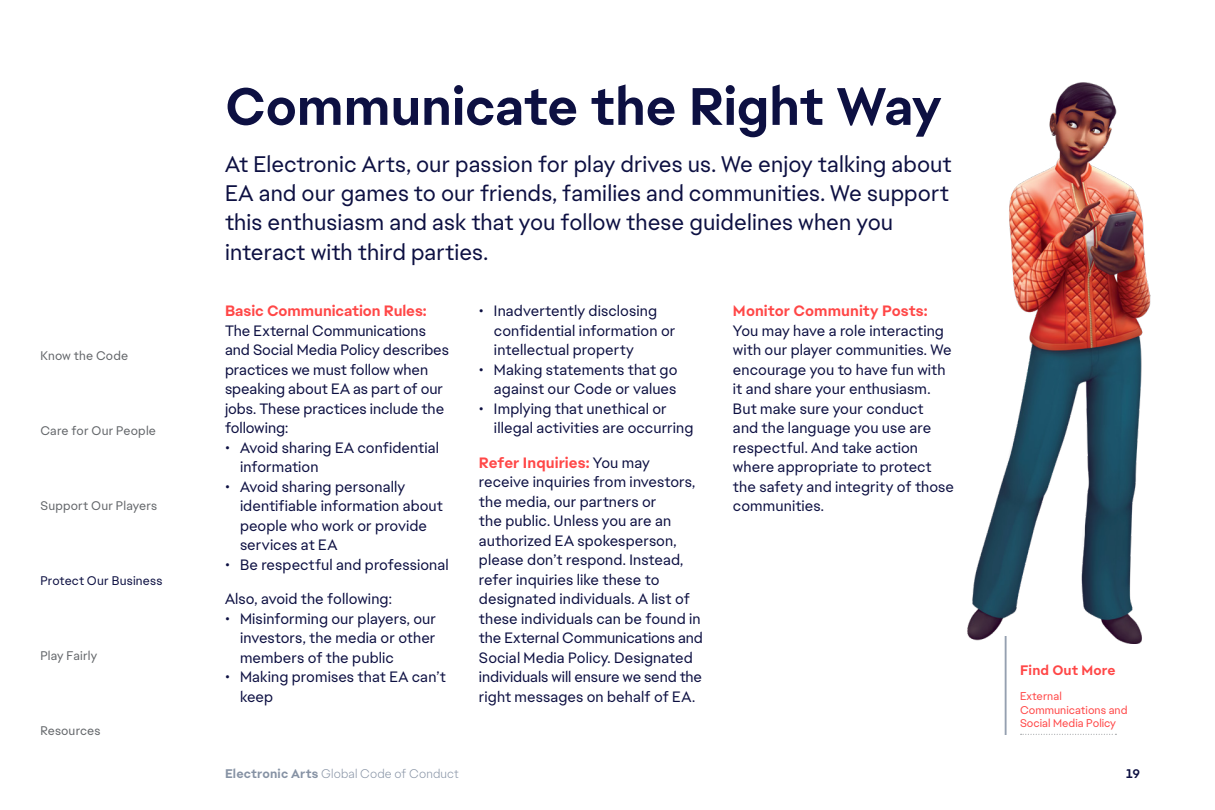
<style>
.page{position:relative;width:1215px;height:810px;background:#fff}
.page>*{position:absolute;margin:0;border:0;box-sizing:border-box;transform-origin:0 0}
.t1{font:700 52.5px "Electronic Arts Text";letter-spacing:-.005em;color:#0d1042}
.t2{font:22.5px/29.2px "Electronic Arts Text";color:#0d1042}
.t3{font:15px/19.5px "Electronic Arts Text";color:#0d1042}
.t4{font:700 15px "Electronic Arts Text";letter-spacing:-.005em;color:#ff4747}
.t5{font:700 13.75px "Electronic Arts Text";letter-spacing:.005em;color:#ff4747}
.t6{font:12.5px "Electronic Arts Text";letter-spacing:.01em;color:#63666a}
.t7{font:300 12.5px "Electronic Arts Text";letter-spacing:.01em;color:#8692a4}
.t8{font:12.5px "Electronic Arts Text";letter-spacing:.01em;color:#0d1042}
.t9{font:700 12.5px "Electronic Arts Text";color:#0d1042}
.t10{font:11.25px/13.8px "Electronic Arts Text";color:#ff4747}
.s1{font-weight:700;color:#ff4747}
.s2{font-weight:700}
</style>
<div class="page">
<hr style="left:1005px;top:636px;width:2px;height:99px;background:#95a0b0">
<svg style="left:1021px;top:734px;width:95px;height:1px"></svg>
<img style="left:967px;top:82px;width:183px;height:562px">
<p class="t6" style="left:40px;top:347px;width:89px">Know the Code</p>
<p class="t6" style="left:40px;top:422px;width:117px">Care for Our People</p>
<p class="t6" style="left:40px;top:497px;width:118px">Support Our Players</p>
<p class="t8" style="left:40px;top:572px;width:124px">Protect Our Business</p>
<p class="t6" style="left:40px;top:647px;width:58px">Play Fairly</p>
<p class="t6" style="left:40px;top:722px;width:62px">Resources</p>
<h1 class="t1" style="left:225px;top:72px;width:718px">Communicate the Right Way</h1>
<p class="t2" style="left:225px;top:149px;width:728px">At Electronic Arts, our passion for play drives us. We enjoy talking about EA and our games to our friends, families and communities. We support this enthusiasm and ask that you follow these guidelines when you interact with third parties.</p>
<p class="t4" style="left:225px;top:301px;width:203px">Basic Communication Rules:</p>
<p class="t3" style="left:225px;top:320px;width:225px">The External Communications and Social Media Policy describes practices we must follow when speaking about EA as part of our jobs. These practices include the following:</p>
<p class="t3" style="left:240px;top:437px;width:201px;text-indent:-15px">• Avoid sharing EA confidential information</p>
<p class="t3" style="left:240px;top:476px;width:205px;text-indent:-15px">• Avoid sharing personally identifiable information about people who work or provide services at EA</p>
<p class="t3" style="left:225px;top:554px;width:225px">• Be respectful and professional</p>
<p class="t3" style="left:225px;top:589px;width:168px">Also, avoid the following:</p>
<p class="t3" style="left:240px;top:608px;width:198px;text-align:justify;text-indent:-15px">• Misinforming our players, our investors, the media or other members of the public</p>
<p class="t3" style="left:240px;top:667px;width:207px;text-indent:-15px">• Making promises that EA can’t keep</p>
<p class="t3" style="left:494px;top:301px;width:183px;text-indent:-15px">• Inadvertently disclosing confidential information or intellectual property</p>
<p class="t3" style="left:479px;top:359px;width:200px;text-align:right">• Making statements that go against our Code or values</p>
<p class="t3" style="left:494px;top:398px;width:201px;text-indent:-15px">• Implying that unethical or illegal activities are occurring</p>
<p class="t3" style="left:479px;top:452px;width:225px"><span class="s1">Refer Inquiries:</span> You may receive inquiries from investors, the media, our partners or<br>the public. Unless you are an authorized EA spokesperson, please don’t respond. Instead, refer inquiries like these to designated individuals. A list of these individuals can be found in the External Communications and<br>Social Media Policy. Designated individuals will ensure we send the right messages on behalf of EA.</p>
<p class="t4" style="left:733px;top:301px;width:196px">Monitor Community Posts:</p>
<p class="t3" style="left:733px;top:320px;width:223px">You may have a role interacting with our player communities. We encourage you to have fun with it and share your enthusiasm.<br>But make sure your conduct<br>and the language you use are respectful. And take action where appropriate to protect the safety and integrity of those communities.</p>
<p class="t5" style="left:1020px;top:661px;width:97px">Find Out More</p>
<p class="t10" style="left:1020px;top:689px;width:109px">External<br>Communications and<br>Social Media Policy</p>
<p class="t7" style="left:225px;top:766px;width:235px"><span class="s2">Electronic Arts</span> Global Code of Conduct</p>
<p class="t9" style="left:1126px;top:765px;width:15px">19</p>
</div>
